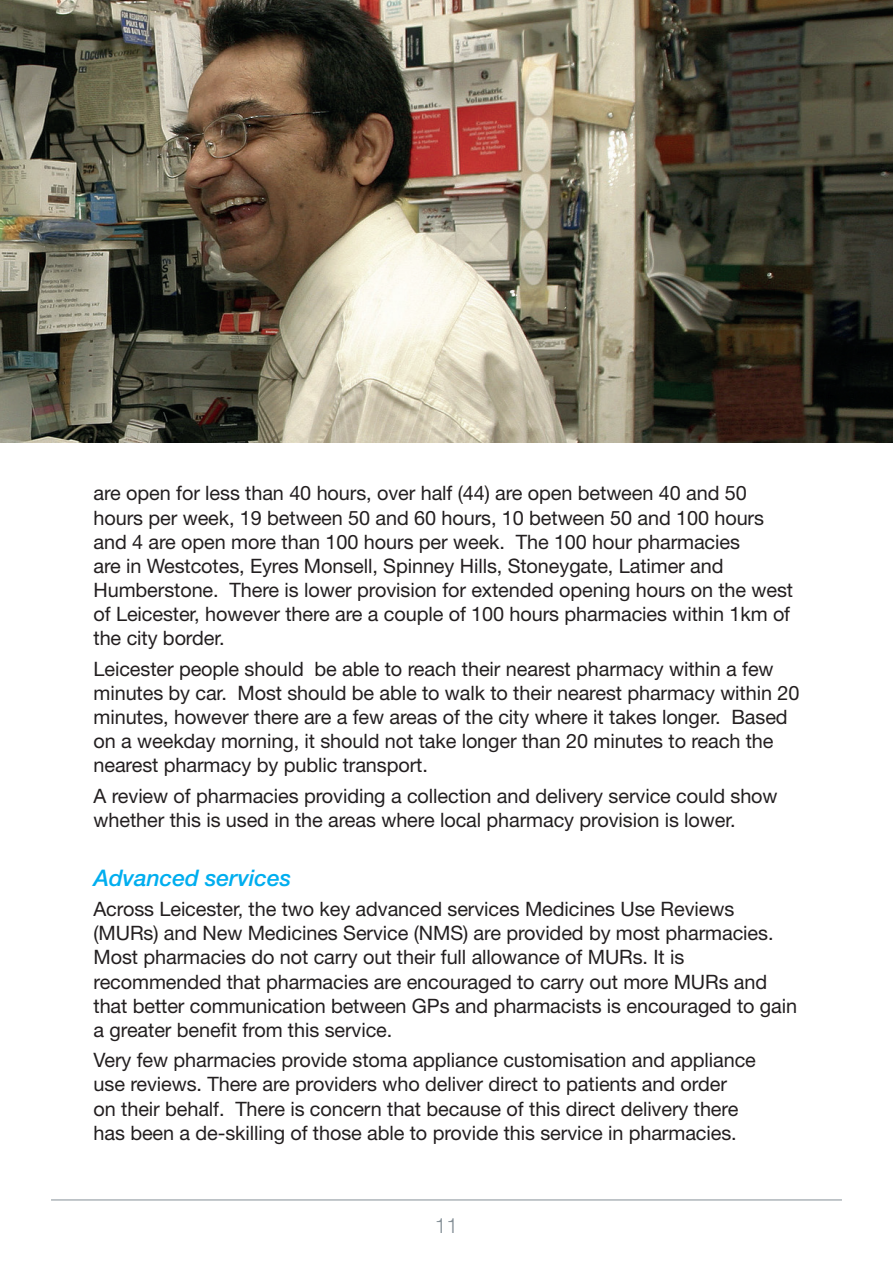
<style>
.page{position:relative;width:893px;height:1263px;background:#fff}
.page>*{position:absolute;margin:0;border:0;box-sizing:border-box;transform-origin:0 0}
.t1{font:italic 500 22.8px "Helvetica Neue";letter-spacing:-.005em;color:#00aeef}
.t2{font:300 21px "Helvetica Neue";color:#848f96}
.t3{font:19.8px/24.2px "Helvetica Neue";letter-spacing:-.005em;color:#231f20}
</style>
<div class="page">
<hr style="left:51px;top:1199px;width:791px;height:1px;background:#848f96">
<img style="left:0;top:0;width:893px;height:442px">
<p class="t3" style="left:94px;top:481px;width:701px">are open for less than 40 hours, over half (44) are open between 40 and 50 hours per week, 19 between 50 and 60 hours, 10 between 50 and 100 hours and 4 are open more than 100 hours per week. The 100 hour pharmacies<br>are in Westcotes, Eyres Monsell, Spinney Hills, Stoneygate, Latimer and Humberstone. There is lower provision for extended opening hours on the west of Leicester, however there are a couple of 100 hours pharmacies within 1km of the city border.</p>
<p class="t3" style="left:94px;top:656px;width:707px">Leicester people should be able to reach their nearest pharmacy within a few minutes by car. Most should be able to walk to their nearest pharmacy within 20 minutes, however there are a few areas of the city where it takes longer. Based on a weekday morning, it should not take longer than 20 minutes to reach the nearest pharmacy by public transport.</p>
<p class="t3" style="left:94px;top:783px;width:686px">A review of pharmacies providing a collection and delivery service could show whether this is used in the areas where local pharmacy provision is lower.</p>
<p class="t1" style="left:94px;top:864px;width:199px">Advanced services</p>
<p class="t3" style="left:94px;top:897px;width:705px">Across Leicester, the two key advanced services Medicines Use Reviews (MURs) and New Medicines Service (NMS) are provided by most pharmacies.<br>Most pharmacies do not carry out their full allowance of MURs. It is recommended that pharmacies are encouraged to carry out more MURs and that better communication between GPs and pharmacists is encouraged to gain a greater benefit from this service.</p>
<p class="t3" style="left:94px;top:1048px;width:664px">Very few pharmacies provide stoma appliance customisation and appliance use reviews. There are providers who deliver direct to patients and order<br>on their behalf. There is concern that because of this direct delivery there has been a de-skilling of those able to provide this service in pharmacies.</p>
<p class="t2" style="left:435px;top:1212px;width:25px">11</p>
</div>
